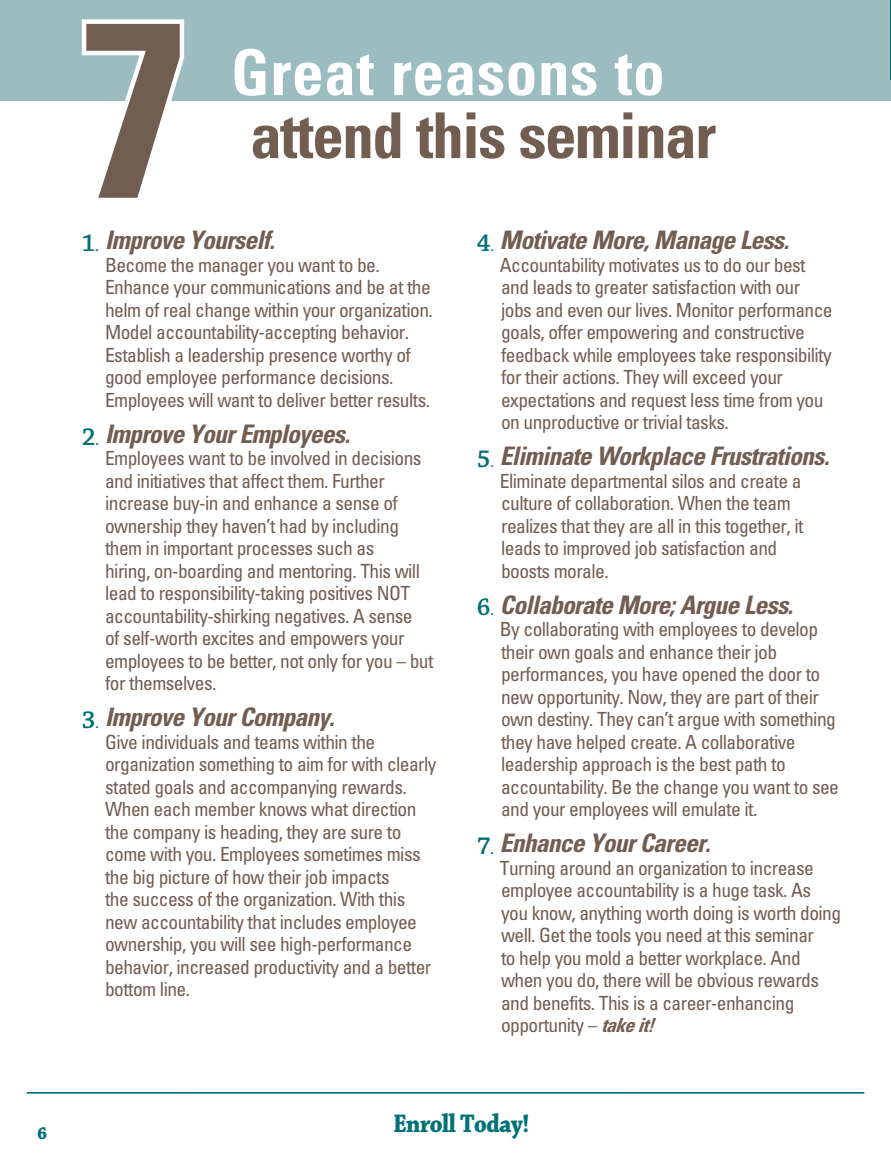
<style>
.page{position:relative;width:891px;height:1175px;background:#fff}
.page>*{position:absolute;margin:0;border:0;box-sizing:border-box;transform-origin:0 0}
.t1{font:700 condensed 249px "Univers LT Std";color:#725d51}
.t2{font:700 condensed 63.15px "Univers LT Std";letter-spacing:-.025em;color:#725d51}
.t3{font:700 condensed 63.15px "Univers LT Std";letter-spacing:.01em;color:#fff}
.A_States_Front{font:27px "Chaparral Pro Bold Subh";letter-spacing:-.02em;color:#007178;scale:.9 1}
.t4{font:italic 700 condensed 25.5px "Univers LT Std";color:#725d51}
.t5{font:600 25.5px "Chaparral Pro";color:#007178}
.t6{font:condensed 19.5px/22.5px "Univers LT Std";letter-spacing:-.03em;color:#725d51}
.t7{font:700 18px "Chaparral Pro";color:#007178}
.s1{font-family:"Chaparral Pro";font-weight:600;font-style:normal;font-stretch:normal;color:#007178}
.s2{font-family:"Chaparral Pro";font-weight:600;font-style:normal;font-stretch:normal;font-size:15px;color:#007178}
.s3{font-size:15px}
.s4{font-family:"Stone Serif Std";font-weight:500;font-style:normal;font-stretch:normal;font-size:15px;color:#007178}
.s5{font-weight:700;font-style:italic}
</style>
<div class="page">
<div style="left:0;top:0;width:891px;height:101px;background:#9cbdc0"></div>
<svg style="left:81px;top:19px;width:104px;height:82px"></svg>
<svg style="left:27px;top:1092px;width:837px;height:1px"></svg>
<p class="t7" style="left:37px;top:1122px;width:12px">6</p>
<p class="t1" style="left:79px;top:-44px;width:112px">7</p>
<p class="t3" style="left:231px;top:34px;width:435px">Great reasons to</p>
<p class="t2" style="left:250px;top:97px;width:468px">attend this seminar</p>
<p class="t4" style="left:105px;top:224px;width:178px">ImproveYourself.</p>
<p class="t6" style="left:105px;top:253px;width:329px">Become the manager you want to be.<br>Enhance your communications and be at the helm of real change within your organization.<br>Model accountability-accepting behavior.<br>Establish a leadership presence worthy of good employee performance decisions.<br>Employees will want to deliver better results.</p>
<p class="t4" style="left:82px;top:418px;width:276px"><span class="s1">2</span> <sub>.</sub> Improve Your Employees.</p>
<p class="t6" style="left:105px;top:446px;width:330px">Employees want to be involved in decisions and initiatives that affect them. Further increase buy-in and enhance a sense of ownership they haven’t had by including them in important processes such as<br>hiring, on-boarding and mentoring. This will lead to responsibility-taking positives NOT accountability-shirking negatives. A sense<br>of self-worth excites and empowers your employees to be better, not only for you – but for themselves.</p>
<p class="t4" style="left:82px;top:701px;width:261px"><span class="s1">3</span> <span class="s2">.</span> Improve Your Company.</p>
<p class="t6" style="left:105px;top:730px;width:333px">Give individuals and teams within the organization something to aim for with clearly stated goals and accompanying rewards.<br>When each member knows what direction the company is heading, they are sure to come with you. Employees sometimes miss the big picture of how their job impacts<br>the success of the organization. With this new accountability that includes employee ownership, you will see high-performance behavior, increased productivity and a better bottom line.</p>
<p class="t5" style="left:82px;top:229px;width:19px">1<span class="s3">.</span></p>
<p class="t4" style="left:477px;top:224px;width:320px"><span class="s1">4</span> <span class="s4">.</span> Motivate More, Manage Less.</p>
<p class="t6" style="left:500px;top:253px;width:334px">Accountability motivates us to do our best and leads to greater satisfaction with our jobs and even our lives. Monitor performance goals, offer empowering and constructive feedback while employees take responsibility for their actions. They will exceed your expectations and request less time from you on unproductive or trivial tasks.</p>
<p class="t4" style="left:477px;top:440px;width:361px"><span class="s1">5</span> <span class="s4">.</span> Eliminate Workplace Frustrations.</p>
<p class="t6" style="left:500px;top:469px;width:305px">Eliminate departmental silos and create a culture of collaboration. When the team realizes that they are all in this together, it leads to improved job satisfaction and boosts morale.</p>
<p class="t4" style="left:477px;top:589px;width:325px"><span class="s1">6</span> <span class="s2">.</span> Collaborate More; Argue Less.</p>
<p class="t6" style="left:500px;top:617px;width:341px">By collaborating with employees to develop their own goals and enhance their job performances, you have opened the door to new opportunity. Now, they are part of their own destiny. They can’t argue with something they have helped create. A collaborative leadership approach is the best path to accountability. Be the change you want to see and your employees will emulate it.</p>
<p class="t4" style="left:477px;top:827px;width:242px"><span class="s1">7</span> <span class="s2">.</span> Enhance Your Career.</p>
<p class="t6" style="left:500px;top:856px;width:343px">Turning around an organization to increase employee accountability is a huge task. As you know, anything worth doing is worth doing well. Get the tools you need at this seminar<br>to help you mold a better workplace. And when you do, there will be obvious rewards and benefits. This is a career-enhancing opportunity – <span class="s5">takeit!</span></p>
<p class="A_States_Front" style="left:394px;top:1108px;width:152px">Enroll Today!</p>
</div>
